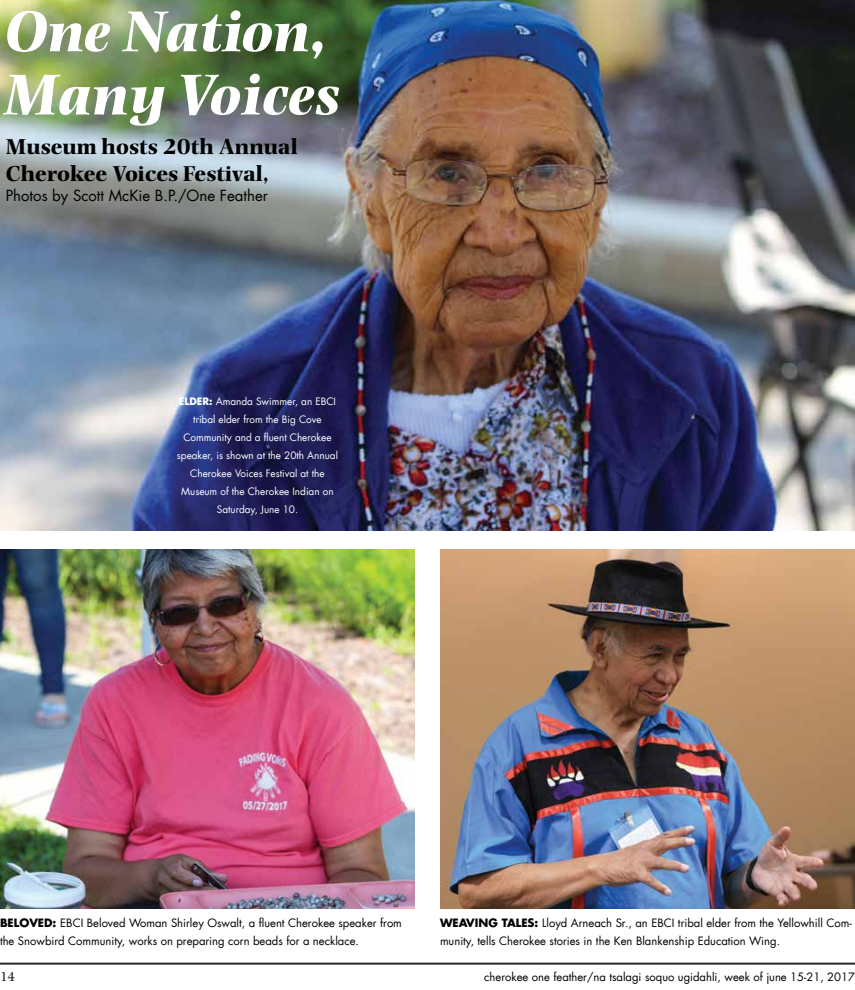
<style>
.page{position:relative;width:855px;height:990px;background:#fff}
.page>*{position:absolute;margin:0;border:0;box-sizing:border-box;transform-origin:0 0}
.t1{font:italic 700 60px/63.2px "Photina MT Std";color:#fff}
.t2{font:700 22.5px/27px "Photina MT Std";color:#000}
.t3{font:15px "Futura LT";color:#000}
.t4{font:13.12px "Photina MT Std";color:#000}
.t5{font:11.25px/18px "Futura LT";color:#000}
.t6{font:10px/18px "Futura LT";color:#fff;text-align:center}
.s1{font-weight:700}
</style>
<div class="page">
<hr style="left:0;top:963px;width:855px;height:1px;background:#000">
<hr style="left:0;top:964px;width:855px;height:1px;background:#000">
<img style="left:0;top:0;width:855px;height:531px">
<img style="left:0;top:549px;width:415px;height:360px">
<img style="left:440px;top:549px;width:415px;height:360px">
<h1 class="t1" style="left:6px;top:-1px;width:338px">One Nation,<br>Many Voices</h1>
<h2 class="t2" style="left:6px;top:133px;width:293px">Museum hosts 20th Annual<br>Cherokee Voices Festival,</h2>
<h3 class="t3" style="left:6px;top:186px;width:264px">Photos by Scott McKie B.P./One Feather</h3>
<p class="t6" style="left:177px;top:392px;width:163px"><span class="s1">ELDER:</span> Amanda Swimmer, an EBCI tribal elder from the Big Cove<br>Community and a fluent Cherokee speaker, is shown at the 20th Annual<br>Cherokee Voices Festival at the<br>Museum of the Cherokee Indian on<br>Saturday, June 10.</p>
<p class="t5" style="left:0;top:914px;width:403px"><span class="s1">BELOVED:</span> EBCI Beloved Woman Shirley Oswalt, a fluent Cherokee speaker from the Snowbird Community, works on preparing corn beads for a necklace.</p>
<p class="t5" style="left:440px;top:914px;width:413px"><span class="s1">WEAVING TALES:</span> Lloyd Arneach Sr., an EBCI tribal elder from the Yellowhill Com&shy;munity, tells Cherokee stories in the Ken Blankenship Education Wing.</p>
<p class="t4" style="left:0;top:969px;width:17px">14</p>
<p class="t5" style="left:484px;top:968px;width:372px">cherokee one feather/na tsalagi soquo ugidahli, week of june 15-21, 2017</p>
</div>
